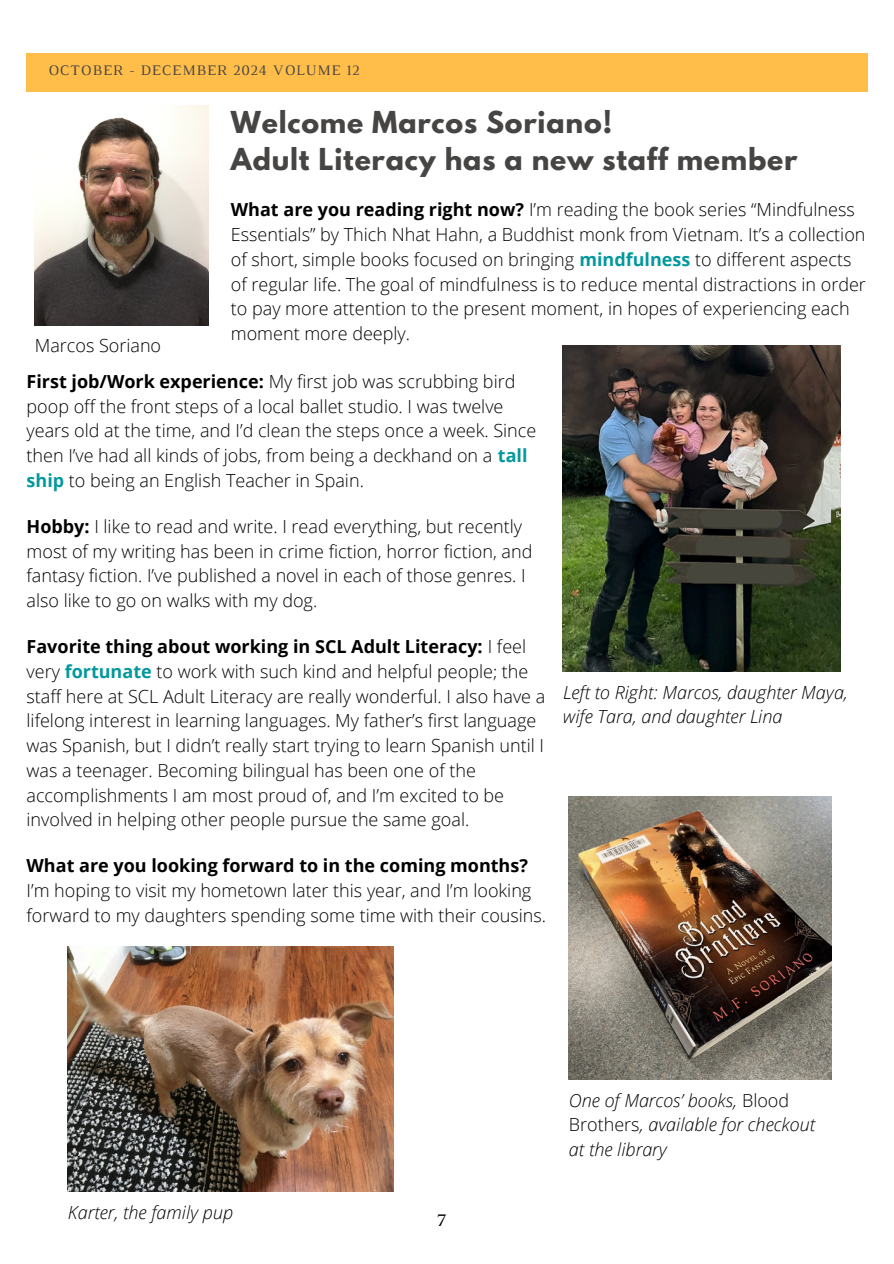
<style>
.page{position:relative;width:894px;height:1264px;background:#fff}
.page>*{position:absolute;margin:0;border:0;box-sizing:border-box;transform-origin:0 0}
.t1{font:700 26.7px/37.2px "League Spartan";letter-spacing:.03em;color:#464544}
.t2{font:300 18px/24.8px "Open Sans";color:#000}
.t3{font:italic 300 18px/24.8px "Open Sans";color:#000}
.t4{font:18px "Luthier";color:#000}
.t5{font:14.85px "Luthier";letter-spacing:.06em;color:#464544}
.s1{font-weight:700}
.s2{font-weight:700;color:#03989e}
.s3{font-style:normal}
</style>
<div class="page">
<div style="left:27px;top:53px;width:840px;height:38px;background:#ffbd4a"></div>
<img style="left:562px;top:345px;width:278px;height:326px">
<img style="left:35px;top:105px;width:173px;height:221px">
<img style="left:68px;top:946px;width:325px;height:245px">
<img style="left:568px;top:797px;width:263px;height:282px">
<h2 class="t5" style="left:48px;top:65px;width:313px">OCTOBER - DECEMBER 2024 VOLUME 12</h2>
<p class="t1" style="left:231px;top:107px;width:568px">Welcome Marcos Soriano!<br>Adult Literacy has a new staff member</p>
<h2 class="t2" style="left:231px;top:197px;width:636px"><span class="s1">What are you reading right now?</span> I’m reading the book series “Mindfulness Essentials” by Thich Nhat Hahn, a Buddhist monk from Vietnam. It’s a collection of short, simple books focused on bringing <span class="s2">mindfulness</span> to different aspects of regular life. The goal of mindfulness is to reduce mental distractions in order to pay more attention to the present moment, in hopes of experiencing each moment more deeply.</h2>
<h2 class="t2" style="left:27px;top:368px;width:511px"><span class="s1">First job/Work experience:</span> My first job was scrubbing bird poop off the front steps of a local ballet studio. I was twelve years old at the time, and I’d clean the steps once a week. Since then I’ve had all kinds of jobs, from being a deckhand on a <span class="s2">tall ship</span> to being an English Teacher in Spain.</h2>
<h2 class="t2" style="left:27px;top:513px;width:507px"><span class="s1">Hobby:</span> I like to read and write. I read everything, but recently most of my writing has been in crime fiction, horror fiction, and fantasy fiction. I’ve published a novel in each of those genres. I also like to go on walks with my dog.</h2>
<h2 class="t2" style="left:35px;top:333px;width:128px">Marcos Soriano</h2>
<h2 class="t2" style="left:27px;top:633px;width:520px"><span class="s1">Favorite thing about working in SCL Adult Literacy:</span> I feel very <span class="s2">fortunate</span> to work with such kind and helpful people; the staff here at SCL Adult Literacy are really wonderful. I also have a lifelong interest in learning languages. My father’s first language was Spanish, but I didn’t really start trying to learn Spanish until I was a teenager. Becoming bilingual has been one of the accomplishments I am most proud of, and I’m excited to be involved in helping other people pursue the same goal.</h2>
<p class="t2" style="left:27px;top:853px;width:521px"><span class="s1">What are you looking forward to in the coming months?<br></span>I’m hoping to visit my hometown later this year, and I’m looking forward to my daughters spending some time with their cousins.</p>
<h2 class="t3" style="left:563px;top:679px;width:286px">Left to Right: Marcos, daughter Maya, wife Tara, and daughter Lina</h2>
<p class="t3" style="left:68px;top:1199px;width:167px">Karter, the family pup</p>
<h2 class="t4" style="left:436px;top:1213px;width:11px">7</h2>
<h2 class="t3" style="left:568px;top:1087px;width:248px">One of Marcos’ books, <span class="s3">Blood<br>Brothers</span>, available for checkout at the library</h2>
</div>
